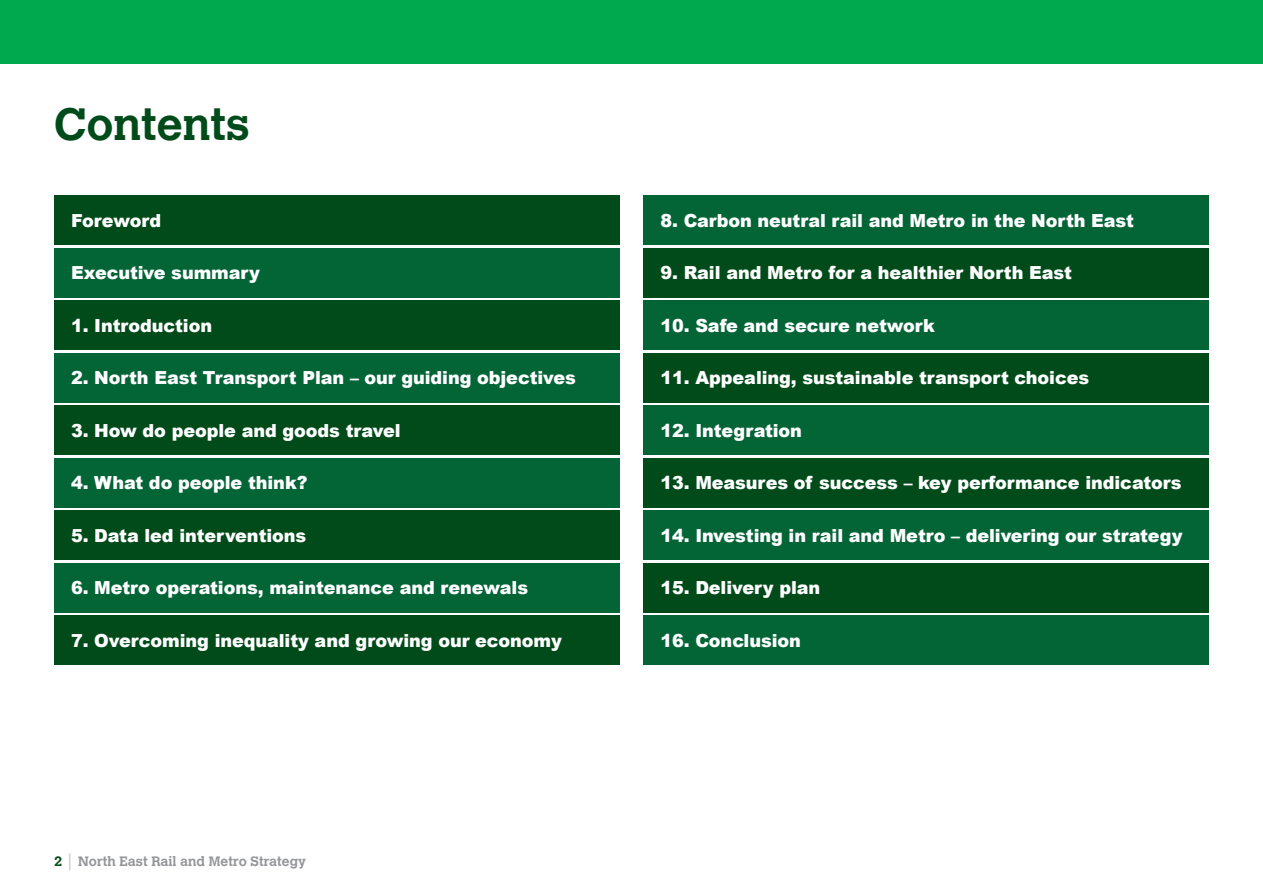
<style>
.page{position:relative;width:1263px;height:893px;background:#fff}
.page>*{position:absolute;margin:0;border:0;box-sizing:border-box;transform-origin:0 0}
.t1{font:700 45px "Calvert";color:#004b19}
.t2{font:900 18px "Arial";letter-spacing:-.005em;color:#fff}
.t3{font:700 13.5px "Calvert";color:#939598}
.s1{color:#004b19}
.s2{font-family:"Calvert MT Std";font-weight:400;font-size:16.65px;color:#cac8c4}
</style>
<div class="page">
<div style="left:0;top:0;width:1263px;height:64px;background:#00a94d"></div>
<div style="left:54px;top:196px;width:566px;height:49px;background:#004b19"></div>
<div style="left:54px;top:353px;width:566px;height:49px;background:#036436"></div>
<div style="left:54px;top:406px;width:566px;height:49px;background:#004b19"></div>
<div style="left:54px;top:458px;width:566px;height:49px;background:#036436"></div>
<div style="left:54px;top:511px;width:566px;height:49px;background:#004b19"></div>
<div style="left:54px;top:616px;width:566px;height:49px;background:#004b19"></div>
<div style="left:54px;top:301px;width:566px;height:49px;background:#004b19"></div>
<div style="left:54px;top:248px;width:566px;height:49px;background:#036436"></div>
<div style="left:643px;top:196px;width:566px;height:49px;background:#036436"></div>
<div style="left:643px;top:248px;width:566px;height:49px;background:#004b19"></div>
<div style="left:643px;top:301px;width:566px;height:49px;background:#036436"></div>
<div style="left:643px;top:353px;width:566px;height:49px;background:#004b19"></div>
<div style="left:643px;top:406px;width:566px;height:49px;background:#036436"></div>
<div style="left:643px;top:458px;width:566px;height:49px;background:#004b19"></div>
<div style="left:643px;top:511px;width:566px;height:49px;background:#036436"></div>
<div style="left:643px;top:563px;width:566px;height:49px;background:#004b19"></div>
<div style="left:643px;top:616px;width:566px;height:49px;background:#036436"></div>
<div style="left:54px;top:563px;width:566px;height:49px;background:#036436"></div>
<p class="t1" style="left:54px;top:95px;width:197px">Contents</p>
<p class="t2" style="left:71px;top:207px;width:92px">Foreword</p>
<p class="t2" style="left:71px;top:260px;width:190px">Executive summary</p>
<p class="t2" style="left:71px;top:312px;width:143px">1. Introduction</p>
<p class="t2" style="left:71px;top:365px;width:506px">2. North East Transport Plan – our guiding objectives</p>
<p class="t2" style="left:71px;top:417px;width:331px">3. How do people and goods travel</p>
<p class="t2" style="left:71px;top:470px;width:238px">4. What do people think?</p>
<p class="t2" style="left:71px;top:522px;width:237px">5. Data led interventions</p>
<p class="t2" style="left:71px;top:575px;width:459px">6. Metro operations, maintenance and renewals</p>
<p class="t2" style="left:71px;top:627px;width:492px">7. Overcoming inequality and growing our economy</p>
<p class="t3" style="left:54px;top:853px;width:254px"><span class="s1">2</span> <span class="s2">|</span> North East Rail and Metro Strategy</p>
<p class="t2" style="left:660px;top:207px;width:475px">8. Carbon neutral rail and Metro in the North East</p>
<p class="t2" style="left:660px;top:260px;width:413px">9. Rail and Metro for a healthier North East</p>
<p class="t2" style="left:660px;top:312px;width:276px">10. Safe and secure network</p>
<p class="t2" style="left:660px;top:365px;width:430px">11. Appealing, sustainable transport choices</p>
<p class="t2" style="left:660px;top:417px;width:143px">12. Integration</p>
<p class="t2" style="left:660px;top:470px;width:523px">13. Measures of success – key performance indicators</p>
<p class="t2" style="left:660px;top:522px;width:524px">14. Investing in rail and Metro – delivering our strategy</p>
<p class="t2" style="left:660px;top:575px;width:161px">15. Delivery plan</p>
<p class="t2" style="left:660px;top:627px;width:142px">16. Conclusion</p>
</div>
